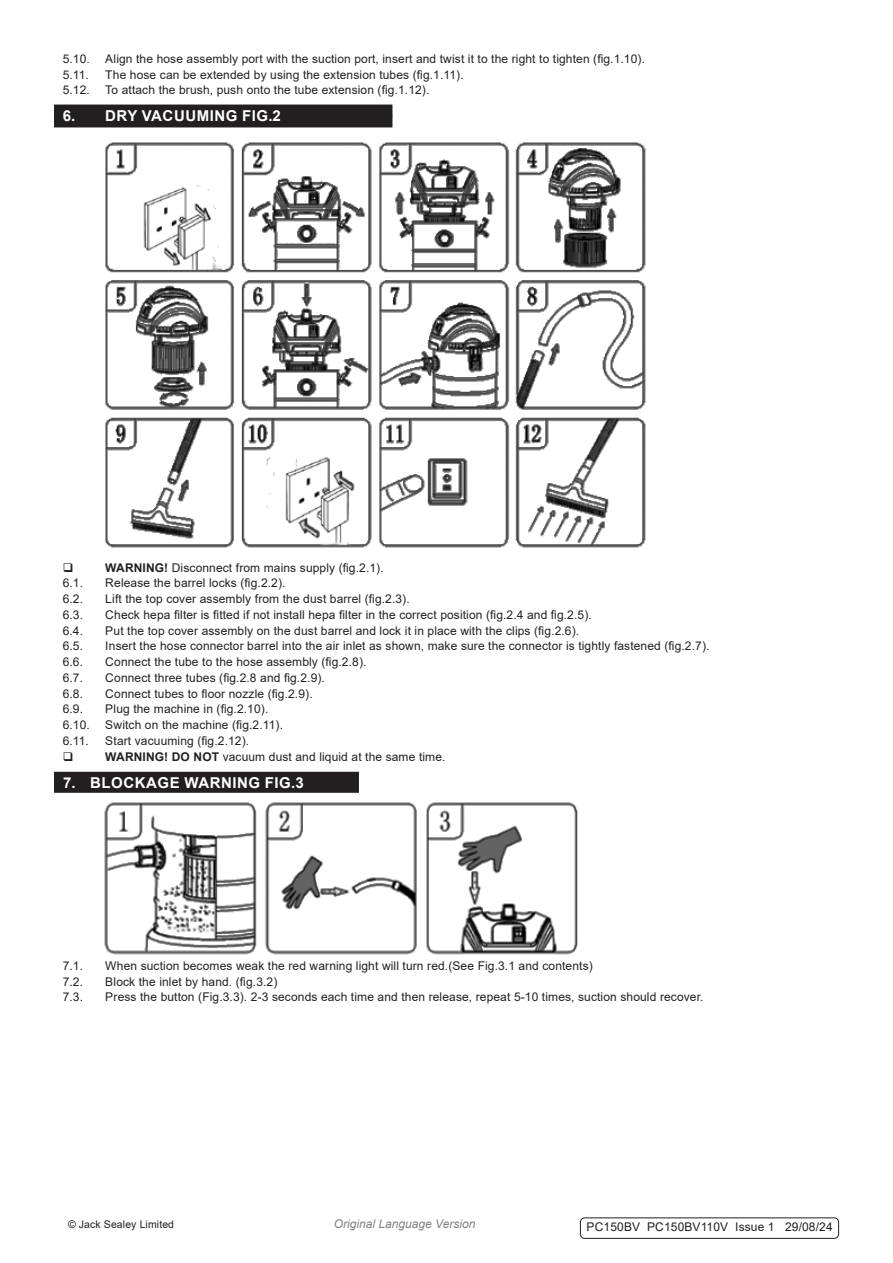
<style>
.page{position:relative;width:893px;height:1263px;background:#fff}
.page>*{position:absolute;margin:0;border:0;box-sizing:border-box;transform-origin:0 0}
.t1{font:700 15px "Arial";letter-spacing:.035em;color:#fff}
.Body__Footer{font:12px "Arial";letter-spacing:.01em;color:#231f20}
.t2{font:italic 12px "Arial";color:#808285}
.Body__Justified__7pt{font:10.5px "Arial";letter-spacing:.01em;color:#231f20}
.s1{font-weight:700}
</style>
<div class="page">
<div style="left:54px;top:115px;width:338px;height:12px;background:#231f20"></div>
<div style="left:54px;top:105px;width:338px;height:12px;background:#231f20"></div>
<div style="left:54px;top:772px;width:305px;height:21px;background:#231f20"></div>
<img style="left:105px;top:142px;width:541px;height:406px">
<img style="left:104px;top:802px;width:474px;height:153px">
<div style="left:580px;top:1217px;width:259px;height:22px;border:1px solid #231f20;border-radius:4px"></div>
<p class="Body__Footer" style="left:63px;top:50px;width:29px">5.10.</p>
<p class="Body__Footer" style="left:105px;top:50px;width:541px">Align the hose assembly port with the suction port, insert and twist it to the right to tighten (fig.1.10).</p>
<p class="Body__Footer" style="left:63px;top:66px;width:28px">5.11.</p>
<p class="Body__Footer" style="left:105px;top:66px;width:360px">The hose can be extended by using the extension tubes (fig.1.11).</p>
<p class="Body__Footer" style="left:63px;top:82px;width:29px">5.12.</p>
<p class="Body__Footer" style="left:105px;top:82px;width:326px">To attach the brush, push onto the tube extension (fig.1.12).</p>
<p class="t1" style="left:63px;top:106px;width:220px">6. DRY VACUUMING FIG.2</p>
<p class="Body__Footer" style="left:105px;top:559px;width:280px"><span class="s1">WARNING!</span> Disconnect from mains supply (fig.2.1).</p>
<p class="Body__Footer" style="left:63px;top:575px;width:22px">6.1.</p>
<p class="Body__Footer" style="left:105px;top:575px;width:182px">Release the barrel locks (fig.2.2).</p>
<p class="Body__Footer" style="left:63px;top:590px;width:22px">6.2.</p>
<p class="Body__Footer" style="left:105px;top:590px;width:306px">Lift the top cover assembly from the dust barrel (fig.2.3).</p>
<p class="Body__Footer" style="left:63px;top:606px;width:22px">6.3.</p>
<p class="Body__Footer" style="left:105px;top:606px;width:488px">Check hepa filter is fitted if not install hepa filter in the correct position (fig.2.4 and fig.2.5).</p>
<p class="Body__Footer" style="left:63px;top:622px;width:22px">6.4.</p>
<p class="Body__Footer" style="left:105px;top:622px;width:475px">Put the top cover assembly on the dust barrel and lock it in place with the clips (fig.2.6).</p>
<p class="Body__Footer" style="left:63px;top:638px;width:22px">6.5.</p>
<p class="Body__Footer" style="left:105px;top:638px;width:606px">Insert the hose connector barrel into the air inlet as shown, make sure the connector is tightly fastened (fig.2.7).</p>
<p class="Body__Footer" style="left:63px;top:653px;width:22px">6.6.</p>
<p class="Body__Footer" style="left:105px;top:653px;width:263px">Connect the tube to the hose assembly (fig.2.8).</p>
<p class="Body__Footer" style="left:63px;top:669px;width:22px">6.7.</p>
<p class="Body__Footer" style="left:105px;top:669px;width:221px">Connect three tubes (fig.2.8 and fig.2.9).</p>
<p class="Body__Footer" style="left:63px;top:685px;width:22px">6.8.</p>
<p class="Body__Footer" style="left:105px;top:685px;width:209px">Connect tubes to floor nozzle (fig.2.9).</p>
<p class="Body__Footer" style="left:63px;top:701px;width:22px">6.9.</p>
<p class="Body__Footer" style="left:105px;top:701px;width:165px">Plug the machine in (fig.2.10).</p>
<p class="Body__Footer" style="left:63px;top:716px;width:29px">6.10.</p>
<p class="Body__Footer" style="left:105px;top:716px;width:179px">Switch on the machine (fig.2.11).</p>
<p class="Body__Footer" style="left:63px;top:732px;width:28px">6.11.</p>
<p class="Body__Footer" style="left:105px;top:732px;width:145px">Start vacuuming (fig.2.12).</p>
<p class="Body__Footer" style="left:105px;top:748px;width:342px"><span class="s1">WARNING! DO NOT</span> vacuum dust and liquid at the same time.</p>
<p class="t1" style="left:63px;top:772px;width:242px">7. BLOCKAGE WARNING FIG.3</p>
<p class="Body__Footer" style="left:63px;top:957px;width:22px">7.1.</p>
<p class="Body__Footer" style="left:105px;top:957px;width:489px">When suction becomes weak the red warning light will turn red.(See Fig.3.1 and contents)</p>
<p class="Body__Footer" style="left:63px;top:973px;width:22px">7.2.</p>
<p class="Body__Footer" style="left:105px;top:973px;width:174px">Block the inlet by hand. (fig.3.2)</p>
<p class="Body__Footer" style="left:63px;top:989px;width:22px">7.3.</p>
<p class="Body__Footer" style="left:105px;top:989px;width:600px">Press the button (Fig.3.3). 2-3 seconds each time and then release, repeat 5-10 times, suction should recover.</p>
<p class="Body__Justified__7pt" style="left:68px;top:1217px;width:108px">© Jack Sealey Limited</p>
<p class="t2" style="left:334px;top:1216px;width:143px">Original Language Version</p>
<p class="Body__Footer" style="left:586px;top:1219px;width:248px">PC150BV PC150BV110V Issue 1 29/08/24</p>
</div>
